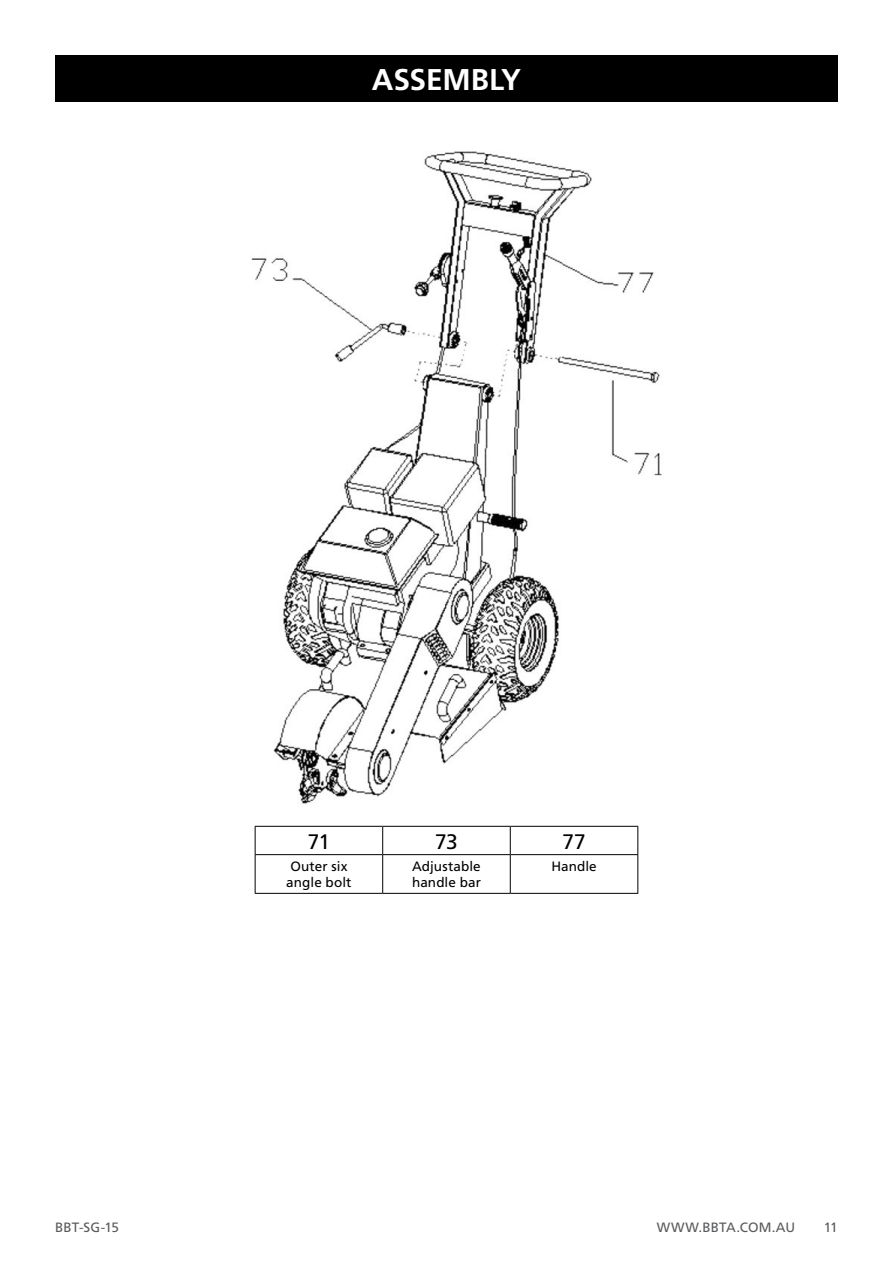
<style>
.page{position:relative;width:893px;height:1263px;background:#fff}
.page>*{position:absolute;margin:0;border:0;box-sizing:border-box;transform-origin:0 0}
.t1{font:700 30px "Frutiger";letter-spacing:-.005em;color:#fff}
.t2{font:21px "Frutiger";color:#000}
.t3{font:13.5px/16.2px "Frutiger";letter-spacing:.005em;color:#000;text-align:center}
.t4{font:13.5px "Frutiger";letter-spacing:.005em;color:#58595b}
</style>
<div class="page">
<img style="left:251px;top:151px;width:411px;height:653px">
<div style="left:55px;top:55px;width:783px;height:47px;background:#000"></div>
<hr style="left:255px;top:826px;width:128px;height:1px;background:#000">
<svg style="left:255px;top:827px;width:1px;height:27px"></svg>
<hr style="left:383px;top:826px;width:127px;height:1px;background:#000">
<svg style="left:382px;top:827px;width:1px;height:27px"></svg>
<hr style="left:510px;top:826px;width:128px;height:1px;background:#000">
<svg style="left:510px;top:827px;width:1px;height:27px"></svg>
<svg style="left:637px;top:827px;width:1px;height:27px"></svg>
<hr style="left:255px;top:854px;width:128px;height:1px;background:#000">
<hr style="left:255px;top:855px;width:1px;height:38px;background:#000">
<hr style="left:383px;top:854px;width:127px;height:1px;background:#000">
<hr style="left:382px;top:855px;width:1px;height:38px;background:#000">
<hr style="left:510px;top:854px;width:128px;height:1px;background:#000">
<hr style="left:510px;top:855px;width:1px;height:38px;background:#000">
<hr style="left:637px;top:855px;width:1px;height:38px;background:#000">
<hr style="left:255px;top:893px;width:128px;height:1px;background:#000">
<hr style="left:383px;top:893px;width:127px;height:1px;background:#000">
<hr style="left:510px;top:893px;width:128px;height:1px;background:#000">
<h1 class="t1" style="left:372px;top:62px;width:151px">ASSEMBLY</h1>
<h2 class="t2" style="left:308px;top:829px;width:24px">71</h2>
<h2 class="t2" style="left:435px;top:829px;width:24px">73</h2>
<h2 class="t2" style="left:562px;top:829px;width:25px">77</h2>
<p class="t3" style="left:286px;top:858px;width:67px">Outer six angle bolt</p>
<p class="t3" style="left:412px;top:858px;width:70px;text-align:left">Adjustable handle bar</p>
<p class="t3" style="left:551px;top:858px;width:47px">Handle</p>
<p class="t4" style="left:55px;top:1219px;width:65px">BBT-SG-15</p>
<p class="t4" style="left:657px;top:1219px;width:140px">WWW.BBTA.COM.AU</p>
<p class="t4" style="left:824px;top:1219px;width:15px">11</p>
</div>
